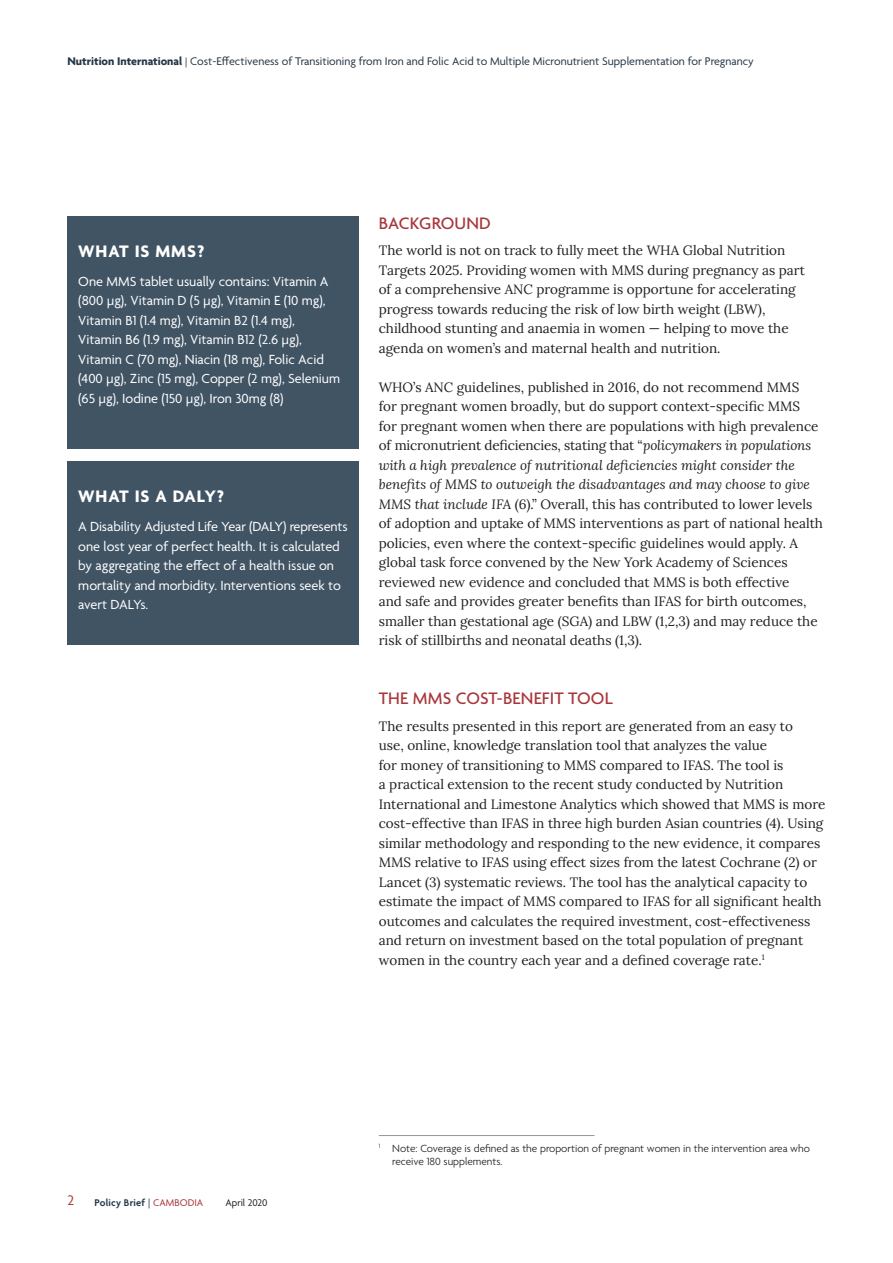
<style>
.page{position:relative;width:893px;height:1263px;background:#fff}
.page>*{position:absolute;margin:0;border:0;box-sizing:border-box;transform-origin:0 0}
.t1{font:500 18px "Agenda";letter-spacing:.01em;color:#a8353a}
.t2{font:700 18px "Agenda";letter-spacing:.05em;color:#fff}
.t3{font:15px "Agenda";color:#a8353a}
.t4{font:14.25px/19.5px "Agenda";color:#fff}
.t5{font:13.5px/19.5px "Lora";color:#221e1f}
.t6{font:12px "Agenda";color:#243746}
.t7{font:300 11.25px/13.5px "Agenda";color:#221e1f}
.t8{font:600 10.5px "Agenda";letter-spacing:.02em;color:#243746}
.t9{font:10.5px "Agenda";color:#221e1f}
.s1{font-weight:700}
.s2{font-size:10.5px}
.s3{font-family:"Avenir";font-size:13.8px}
.s4{font-style:italic}
.s5{font-weight:400}
.s6{font-weight:400;color:#a8353a}
</style>
<div class="page">
<hr style="left:379px;top:1135px;width:215px;height:1px;background:#939597">
<div style="left:68px;top:216px;width:291px;height:233px;background:#415464"></div>
<div style="left:68px;top:462px;width:291px;height:183px;background:#415464"></div>
<p class="t6" style="left:68px;top:57px;width:688px"><span class="s1">Nutrition International</span> <span class="s2">|</span> Cost-Effectiveness of Transitioning from Iron and Folic Acid to Multiple Micronutrient Supplementation for Pregnancy</p>
<h1 class="t2" style="left:78px;top:244px;width:127px">WHAT IS MMS?</h1>
<p class="t4" style="left:78px;top:273px;width:263px">One MMS tablet usually contains: Vitamin A (800 <span class="s3">µ</span>g), Vitamin D (5 <span class="s3">µ</span>g), Vitamin E (10 mg), Vitamin B1 (1.4 mg), Vitamin B2 (1.4 mg), Vitamin B6 (1.9 mg), Vitamin B12 (2.6 <span class="s3">µ</span>g), Vitamin C (70 mg), Niacin (18 mg), Folic Acid (400 <span class="s3">µ</span>g), Zinc (15 mg), Copper (2 mg), Selenium (65 <span class="s3">µ</span>g), Iodine (150 <span class="s3">µ</span>g), Iron 30mg (8)</p>
<h1 class="t2" style="left:78px;top:489px;width:147px">WHAT IS A DALY?</h1>
<p class="t4" style="left:78px;top:518px;width:271px">A Disability Adjusted Life Year (DALY) represents one lost year of perfect health. It is calculated by aggregating the effect of a health issue on mortality and morbidity. Interventions seek to avert DALYs.</p>
<h1 class="t1" style="left:379px;top:216px;width:113px">BACKGROUND</h1>
<p class="t5" style="left:379px;top:240px;width:428px">The world is not on track to fully meet the WHA Global Nutrition Targets 2025. Providing women with MMS during pregnancy as part of a comprehensive ANC programme is opportune for accelerating progress towards reducing the risk of low birth weight (LBW), childhood stunting and anaemia in women — helping to move the agenda on women’s and maternal health and nutrition.</p>
<p class="t5" style="left:379px;top:379px;width:446px">WHO’s ANC guidelines, published in 2016, do not recommend MMS<br>for pregnant women broadly, but do support context-specific MMS<br>for pregnant women when there are populations with high prevalence of micronutrient deficiencies, stating that “<span class="s4">policymakers in populations with a high prevalence of nutritional deficiencies might consider the benefits of MMS to outweigh the disadvantages and may choose to give MMS that include IFA</span> (6).” Overall, this has contributed to lower levels of adoption and uptake of MMS interventions as part of national health policies, even where the context-specific guidelines would apply. A global task force convened by the New York Academy of Sciences reviewed new evidence and concluded that MMS is both effective<br>and safe and provides greater benefits than IFAS for birth outcomes, smaller than gestational age (SGA) and LBW (1,2,3) and may reduce the risk of stillbirths and neonatal deaths (1,3).</p>
<h1 class="t1" style="left:379px;top:692px;width:235px">THE MMS COST-BENEFIT TOOL</h1>
<p class="t5" style="left:379px;top:718px;width:448px">The results presented in this report are generated from an easy to<br>use, online, knowledge translation tool that analyzes the value<br>for money of transitioning to MMS compared to IFAS. The tool is<br>a practical extension to the recent study conducted by Nutrition International and Limestone Analytics which showed that MMS is more cost-effective than IFAS in three high burden Asian countries (4). Using similar methodology and responding to the new evidence, it compares MMS relative to IFAS using effect sizes from the latest Cochrane (2) or Lancet (3) systematic reviews. The tool has the analytical capacity to estimate the impact of MMS compared to IFAS for all significant health outcomes and calculates the required investment, cost-effectiveness and return on investment based on the total population of pregnant women in the country each year and a defined coverage rate.<sup>1</sup></p>
<p class="t3" style="left:68px;top:1194px;width:8px">2</p>
<p class="t8" style="left:94px;top:1198px;width:110px">Policy Brief <span class="s5">|</span> <span class="s6">CAMBODIA</span></p>
<p class="t9" style="left:225px;top:1198px;width:44px">April 2020</p>
<p class="t7" style="left:392px;top:1142px;width:419px;text-indent:-13px"><sup>1</sup> Note: Coverage is defined as the proportion of pregnant women in the intervention area who receive 180 supplements.</p>
</div>
